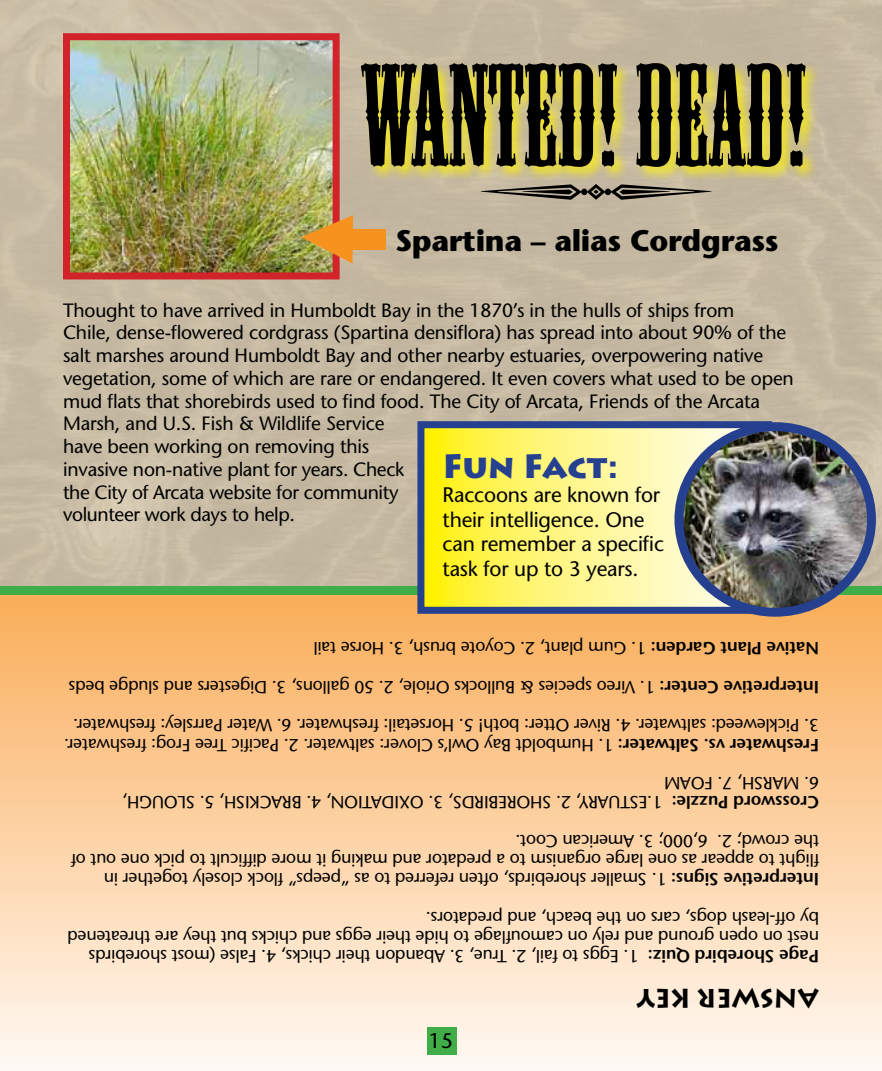
<style>
.page{position:relative;width:882px;height:1071px;background:#fff}
.page>*{position:absolute;margin:0;border:0;box-sizing:border-box;transform-origin:0 0}
.t1{font:135.28px "Mesquite Std";color:#000}
.t2{font:900 33.25px "Lithos Pro";color:#25408f}
.t3{font:700 29.75px "Stone Sans";letter-spacing:-.01em;color:#000}
.t4{font:700 26.25px "Lithos Pro";letter-spacing:-.01em;color:#000}
.t5{font:21px/24.5px "Stone Sans";letter-spacing:-.01em;color:#000}
.t6{font:19.25px/22.8px "Stone Sans";letter-spacing:-.01em;color:#000}
.t7{font:17.5px/19.2px "Stone Sans";letter-spacing:-.01em;color:#000}
.t8{font:600 17.5px "Stone Sans";letter-spacing:-.01em;color:#000}
.s1{font-weight:600}
</style>
<div class="page">
<div style="left:0;top:589px;width:882px;height:482px;background:linear-gradient(to bottom,#f9ac57,#fff9f3)"></div>
<img style="left:0;top:0;width:882px;height:585px">
<div style="left:427px;top:1027px;width:30px;height:27px;background:#41ad49"></div>
<div style="left:358px;top:60px;width:463px;height:122px;background:#fff200;opacity:.75"></div>
<img style="left:71px;top:41px;width:261px;height:230px">
<div style="left:63px;top:33px;width:277px;height:246px;border:7px solid #d2232a"></div>
<div style="left:0;top:587px;width:882px;height:8px;background:#41ad49"></div>
<svg style="left:299px;top:214px;width:55px;height:51px"></svg>
<div style="left:347px;top:229px;width:39px;height:21px;background:#f7921e"></div>
<svg style="left:425px;top:429px;width:254px;height:177px"></svg>
<div style="left:417px;top:421px;width:355px;height:193px;border:7px solid #25408f"></div>
<img style="left:679px;top:427px;width:193px;height:185px">
<div style="left:674px;top:422px;width:202px;height:195px;border:9px solid #25408f;border-radius:50%"></div>
<div style="left:481px;top:184px;width:230px;height:16px;background:#c4b7a1"></div>
<h1 class="t1" style="left:361px;top:43px;width:447px">WANTED! DEAD!</h1>
<h3 class="t3" style="left:396px;top:222px;width:385px">Spartina – alias Cordgrass</h3>
<p class="t6" style="left:63px;top:298px;width:732px">Thought to have arrived in Humboldt Bay in the 1870’s in the hulls of ships from<br>Chile, dense-flowered cordgrass (Spartina densiflora) has spread into about 90% of the salt marshes around Humboldt Bay and other nearby estuaries, overpowering native vegetation, some of which are rare or endangered. It even covers what used to be open mud flats that shorebirds used to find food. The City of Arcata, Friends of the Arcata Marsh, and U.S. Fish &amp; Wildlife Service<br>have been working on removing this<br>invasive non-native plant for years. Check<br>the City of Arcata website for community<br>volunteer work days to help.</p>
<h2 class="t2" style="left:443px;top:446px;width:177px">Fun Fact:</h2>
<p class="t5" style="left:443px;top:483px;width:223px">Raccoons are known for their intelligence. One can remember a specific task for up to 3 years.</p>
<p class="t7" style="left:819px;top:658px;width:507px;rotate:-180deg"><span class="s1">Native Plant Garden:</span> 1. Gum plant, 2. Coyote brush, 3. Horse tail</p>
<p class="t7" style="left:819px;top:697px;width:752px;rotate:-180deg"><span class="s1">Interpretive Center:</span> 1. Vireo species &amp; Bullocks Oriole, 2. 50 gallons, 3. Digesters and sludge beds</p>
<p class="t7" style="left:819px;top:735px;width:747px;rotate:-180deg">3. Pickleweed: saltwater. 4. River Otter: both! 5. Horsetail: freshwater. 6. Water Parrsley: freshwater.</p>
<p class="t7" style="left:819px;top:803px;width:757px;line-height:38.5px;rotate:-180deg">6. MARSH, 7. FOAM<br><span class="s1">Freshwater vs. Saltwater:</span> 1. Humboldt Bay Owl’s Clover: saltwater. 2. Pacific Tree Frog: freshwater.</p>
<p class="t7" style="left:662px;top:812px;width:541px;rotate:-180deg">1.ESTUARY, 2. SHOREBIRDS, 3. OXIDATION, 4. BRACKISH, 5. SLOUGH,</p>
<p class="t8" style="left:819px;top:813px;width:149px;rotate:-180deg">Crossword Puzzle:</p>
<p class="t7" style="left:819px;top:889px;width:750px;rotate:-180deg"><span class="s1">Interpretive Signs:</span> 1. Smaller shorebirds, often referred to as “peeps” flock closely together in flight to appear as one large organism to a predator and making it more difficult to pick one out of the crowd; 2. 6,000; 3. American Coot.</p>
<p class="t7" style="left:819px;top:947px;width:753px;rotate:-180deg">nest on open ground and rely on camouflage to hide their eggs and chicks but they are threatened by off-leash dogs, cars on the beach, and predators.</p>
<p class="t7" style="left:638px;top:966px;width:551px;rotate:-180deg">1. Eggs to fail, 2. True, 3. Abandon their chicks, 4. False (most shorebirds</p>
<p class="t8" style="left:819px;top:967px;width:173px;rotate:-180deg">Page Shorebird Quiz:</p>
<p class="t5" style="left:429px;top:1028px;width:26px">15</p>
<h3 class="t4" style="left:819px;top:1014px;width:184px;rotate:-180deg">ANSWER KEY</h3>
</div>
